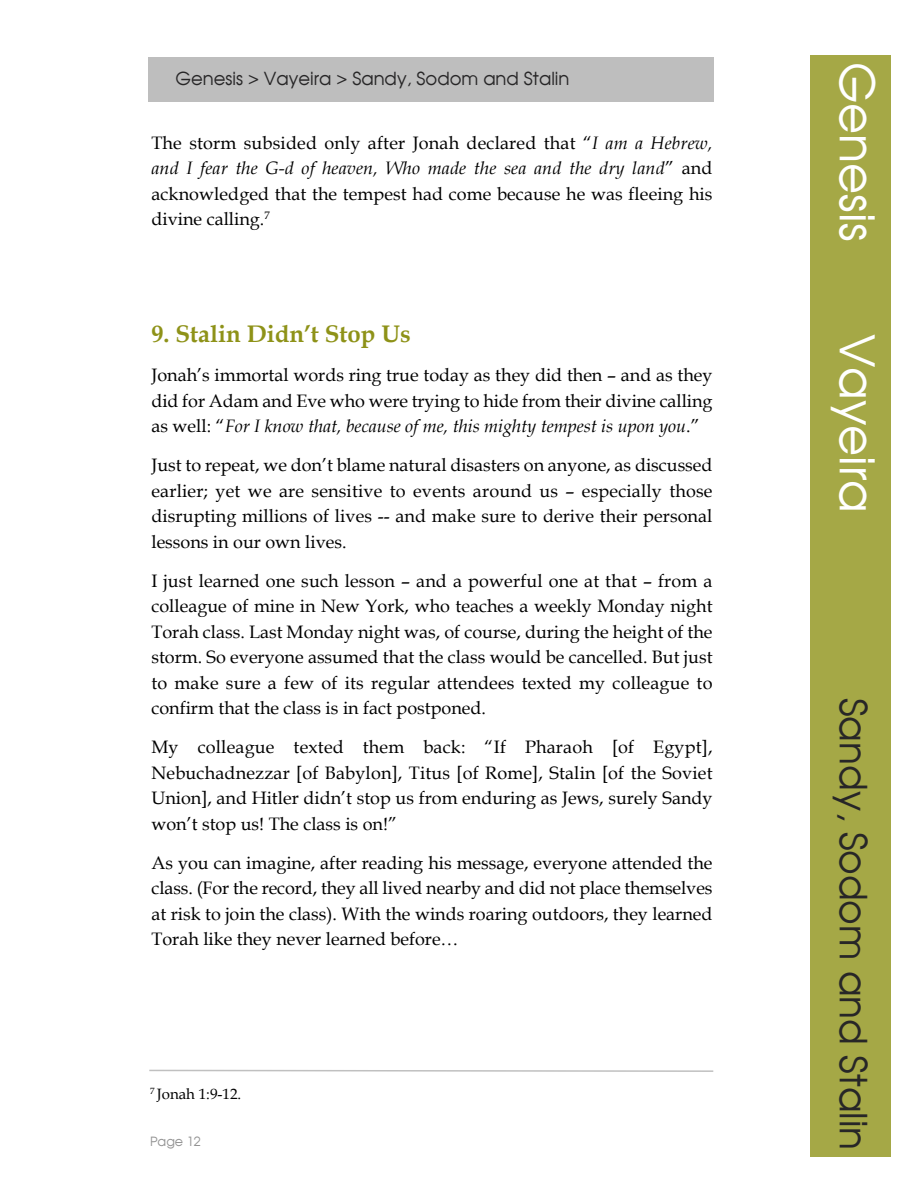
<style>
.page{position:relative;width:918px;height:1188px;background:#fff}
.page>*{position:absolute;margin:0;border:0;box-sizing:border-box;transform-origin:0 0}
.t1{font:47.7px "Avalon Plain";color:#fff}
.t2{font:37.5px "Avalon Plain";color:#272627}
.t3{font:700 24px "Book Antiqua";color:#8e9218}
.t4{font:18px/25.5px "Book Antiqua";color:#000;text-align:justify}
.t5{font:18px "Avalon Plain";color:#272627}
.t6{font:15px "Book Antiqua";color:#000}
.t7{font:12.75px "Avalon Plain";color:#939393}
.s1{font-style:italic}
</style>
<div class="page">
<div style="left:810px;top:55px;width:81px;height:1101px;background:#a5a846"></div>
<div style="left:148px;top:57px;width:566px;height:45px;background:#bebebe"></div>
<svg style="left:149px;top:1069px;width:565px;height:3px"></svg>
<p class="t5" style="left:176px;top:71px;width:395px">Genesis &gt; Vayeira &gt; Sandy, Sodom and Stalin</p>
<h1 class="t1" style="left:876px;top:62px;width:181px;rotate:90deg">Genesis</h1>
<p class="t4" style="left:151px;top:130px;width:563px">The storm subsided only after Jonah declared that “<span class="s1">I am a Hebrew, and I fear the G-d of heaven, Who made the sea and the dry land</span>” and acknowledged that the tempest had come because he was fleeing his divine calling.<sup>7</sup></p>
<h3 class="t3" style="left:151px;top:320px;width:261px">9. stalin Didn’t stop Us</h3>
<p class="t4" style="left:151px;top:362px;width:563px">Jonah’s immortal words ring true today as they did then – and as they did for Adam and Eve who were trying to hide from their divine calling as well: “<span class="s1">For I know that, because of me, this mighty tempest is upon you</span>.”</p>
<p class="t4" style="left:151px;top:452px;width:563px">Just to repeat, we don’t blame natural disasters on anyone, as discussed earlier; yet we are sensitive to events around us – especially those disrupting millions of lives -- and make sure to derive their personal lessons in our own lives.</p>
<p class="t4" style="left:151px;top:568px;width:563px">I just learned one such lesson – and a powerful one at that – from a colleague of mine in New York, who teaches a weekly Monday night Torah class. Last Monday night was, of course, during the height of the storm. So everyone assumed that the class would be cancelled. But just to make sure a few of its regular attendees texted my colleague to confirm that the class is in fact postponed.</p>
<p class="t4" style="left:151px;top:734px;width:563px">My colleague texted them back: “If Pharaoh [of Egypt], Nebuchadnezzar [of Babylon], Titus [of Rome], Stalin [of the Soviet Union], and Hitler didn’t stop us from enduring as Jews, surely Sandy won’t stop us! The class is on!”</p>
<p class="t4" style="left:151px;top:850px;width:563px">As you can imagine, after reading his message, everyone attended the class. (For the record, they all lived nearby and did not place themselves at risk to join the class). With the winds roaring outdoors, they learned Torah like they never learned before…</p>
<p class="t6" style="left:150px;top:1085px;width:93px"><sup>7</sup> Jonah 1:9-12.</p>
<p class="t7" style="left:150px;top:1136px;width:52px">Page 12</p>
<h1 class="t1" style="left:876px;top:334px;width:181px;rotate:90deg">Vayeira</h1>
<h2 class="t2" style="left:868px;top:698px;width:454px;rotate:90deg">Sandy, Sodom and Stalin</h2>
</div>
